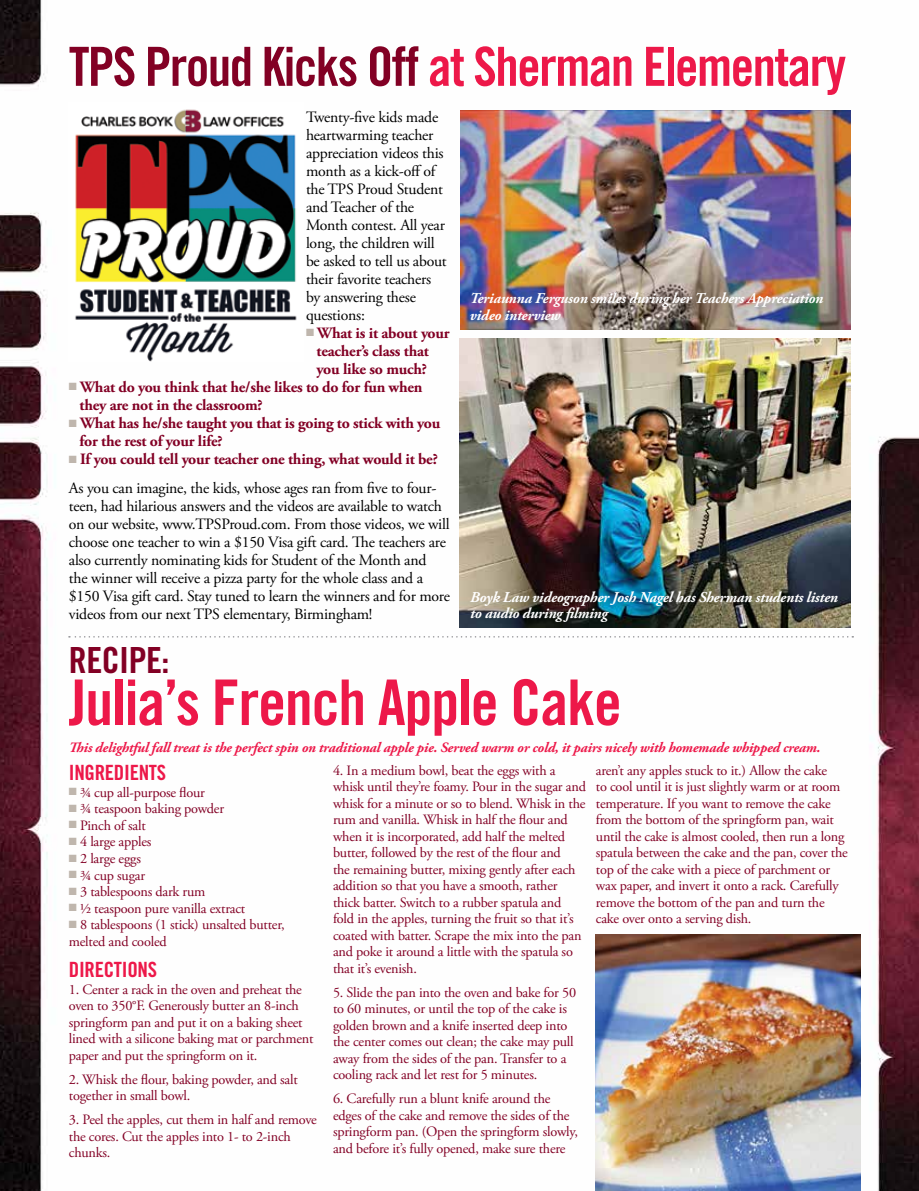
<style>
.page{position:relative;width:919px;height:1191px;background:#fff}
.page>*{position:absolute;margin:0;border:0;box-sizing:border-box;transform-origin:0 0}
.t1{font:63px "Trade Gothic Bold Cond Twenty";letter-spacing:-.02em;color:#ed1849}
.t2{font:54px "Trade Gothic Bold Cond Twenty";letter-spacing:-.03em;color:#ed1849}
.t3{font:36px "Trade Gothic Bold Cond Twenty";letter-spacing:-.015em;color:#820024}
.t4{font:21px "Trade Gothic Bold Cond Twenty";letter-spacing:-.015em;color:#ed1849}
.t5{font:15.75px/18px "Adobe Garamond Pro";letter-spacing:-.015em;color:#000}
.t6{font:700 15.75px/18px "Adobe Garamond Pro";letter-spacing:-.015em;color:#820024}
.t7{font:italic 700 15px/16.5px "Adobe Garamond Pro";letter-spacing:-.015em;color:#fff}
.t8{font:14.25px/16.5px "Adobe Garamond Pro";letter-spacing:-.015em;color:#820024}
.t9{font:italic 700 14.25px "Adobe Garamond Pro";letter-spacing:-.015em;color:#ed1849}
.s1{color:#820024}
.s2{color:#bfb6ad}
.s3{font-weight:700;color:#820024}
</style>
<div class="page">
<img style="left:0;top:0;width:919px;height:1191px">
<svg style="left:69px;top:636px;width:784px;height:1px"></svg>
<img style="left:596px;top:934px;width:264px;height:257px">
<img style="left:460px;top:338px;width:390px;height:290px">
<img style="left:460px;top:110px;width:390px;height:219px">
<img style="left:69px;top:103px;width:234px;height:258px">
<h2 class="t2" style="left:69px;top:34px;width:778px"><span class="s1">TPS Proud Kicks Off</span> at Sherman Elementary</h2>
<p class="t5" style="left:306px;top:108px;width:142px">Twenty-five kids made heartwarming teacher appreciation videos this month as a kick-off of the TPS Proud Student and Teacher of the<br>Month contest. All year long, the children will be asked to tell us about their favorite teachers by answering these questions:</p>
<p class="t6" style="left:316px;top:324px;width:134px;text-indent:-11px"><span class="s2">■</span> What is it about your teacher’s class that you like so much?</p>
<p class="t6" style="left:79px;top:378px;width:344px;text-indent:-11px"><span class="s2">■</span> What do you think that he/she likes to do for fun when they are not in the classroom?</p>
<p class="t6" style="left:79px;top:414px;width:362px;text-indent:-11px"><span class="s2">■</span> What has he/she taught you that is going to stick with you for the rest of your life?</p>
<p class="t5" style="left:69px;top:445px;width:370px;line-height:28.5px"><span class="s2">■</span> <span class="s3">If you could tell your teacher one thing, what would it be?<br></span>As you can imagine, the kids, whose ages ran from five to four-</p>
<p class="t5" style="left:69px;top:497px;width:382px">teen, had hilarious answers and the videos are available to watch on our website, www.TPSProud.com. From those videos, we will choose one teacher to win a $150 Visa gift card. The teachers are also currently nominating kids for Student of the Month and<br>the winner will receive a pizza party for the whole class and a $150 Visa gift card. Stay tuned to learn the winners and for more videos from our next TPS elementary, Birmingham!</p>
<p class="t7" style="left:470px;top:291px;width:355px">Teriaunna Ferguson smiles during her Teachers Appreciation video interview</p>
<p class="t7" style="left:470px;top:589px;width:369px">Boyk Law videographer Josh Nagel has Sherman students listen to audio during filming</p>
<h3 class="t3" style="left:69px;top:638px;width:102px">RECIPE:</h3>
<h1 class="t1" style="left:69px;top:664px;width:554px">Julia’s French Apple Cake</h1>
<h3 class="t4" style="left:69px;top:760px;width:99px">INGREDIENTS</h3>
<p class="t8" style="left:69px;top:784px;width:138px"><span class="s2">■</span> ¾ cup all-purpose flour</p>
<p class="t8" style="left:69px;top:801px;width:157px"><span class="s2">■</span> ¾ teaspoon baking powder</p>
<p class="t8" style="left:69px;top:817px;width:78px"><span class="s2">■</span> Pinch of salt</p>
<p class="t8" style="left:69px;top:834px;width:84px"><span class="s2">■</span> 4 large apples</p>
<p class="t8" style="left:69px;top:850px;width:74px"><span class="s2">■</span> 2 large eggs</p>
<p class="t8" style="left:69px;top:867px;width:78px"><span class="s2">■</span> ¾ cup sugar</p>
<p class="t8" style="left:69px;top:883px;width:138px"><span class="s2">■</span> 3 tablespoons dark rum</p>
<p class="t8" style="left:69px;top:900px;width:178px"><span class="s2">■</span> ½ teaspoon pure vanilla extract</p>
<p class="t8" style="left:69px;top:916px;width:217px"><span class="s2">■</span> 8 tablespoons (1 stick) unsalted butter, melted and cooled</p>
<h3 class="t4" style="left:69px;top:956px;width:90px">DIRECTIONS</h3>
<p class="t8" style="left:69px;top:981px;width:246px">1. Center a rack in the oven and preheat the oven to 350°F. Generously butter an 8-inch springform pan and put it on a baking sheet lined with a silicone baking mat or parchment paper and put the springform on it.</p>
<p class="t8" style="left:69px;top:1071px;width:230px">2. Whisk the flour, baking powder, and salt together in small bowl.</p>
<p class="t8" style="left:69px;top:1111px;width:249px">3. Peel the apples, cut them in half and remove the cores. Cut the apples into 1- to 2-inch chunks.</p>
<p class="t9" style="left:69px;top:739px;width:753px">This delightful fall treat is the perfect spin on traditional apple pie. Served warm or cold, it pairs nicely with homemade whipped cream.</p>
<p class="t8" style="left:333px;top:762px;width:254px">4. In a medium bowl, beat the eggs with a whisk until they’re foamy. Pour in the sugar and whisk for a minute or so to blend. Whisk in the rum and vanilla. Whisk in half the flour and when it is incorporated, add half the melted butter, followed by the rest of the flour and<br>the remaining butter, mixing gently after each addition so that you have a smooth, rather thick batter. Switch to a rubber spatula and fold in the apples, turning the fruit so that it’s coated with batter. Scrape the mix into the pan and poke it around a little with the spatula so that it’s evenish.</p>
<p class="t8" style="left:333px;top:984px;width:245px">5. Slide the pan into the oven and bake for 50 to 60 minutes, or until the top of the cake is golden brown and a knife inserted deep into the center comes out clean; the cake may pull away from the sides of the pan. Transfer to a cooling rack and let rest for 5 minutes.</p>
<p class="t8" style="left:333px;top:1091px;width:246px">6. Carefully run a blunt knife around the edges of the cake and remove the sides of the springform pan. (Open the springform slowly, and before it’s fully opened, make sure there</p>
<p class="t8" style="left:596px;top:762px;width:253px">aren’t any apples stuck to it.) Allow the cake<br>to cool until it is just slightly warm or at room temperature. If you want to remove the cake from the bottom of the springform pan, wait until the cake is almost cooled, then run a long spatula between the cake and the pan, cover the top of the cake with a piece of parchment or wax paper, and invert it onto a rack. Carefully remove the bottom of the pan and turn the cake over onto a serving dish.</p>
</div>
